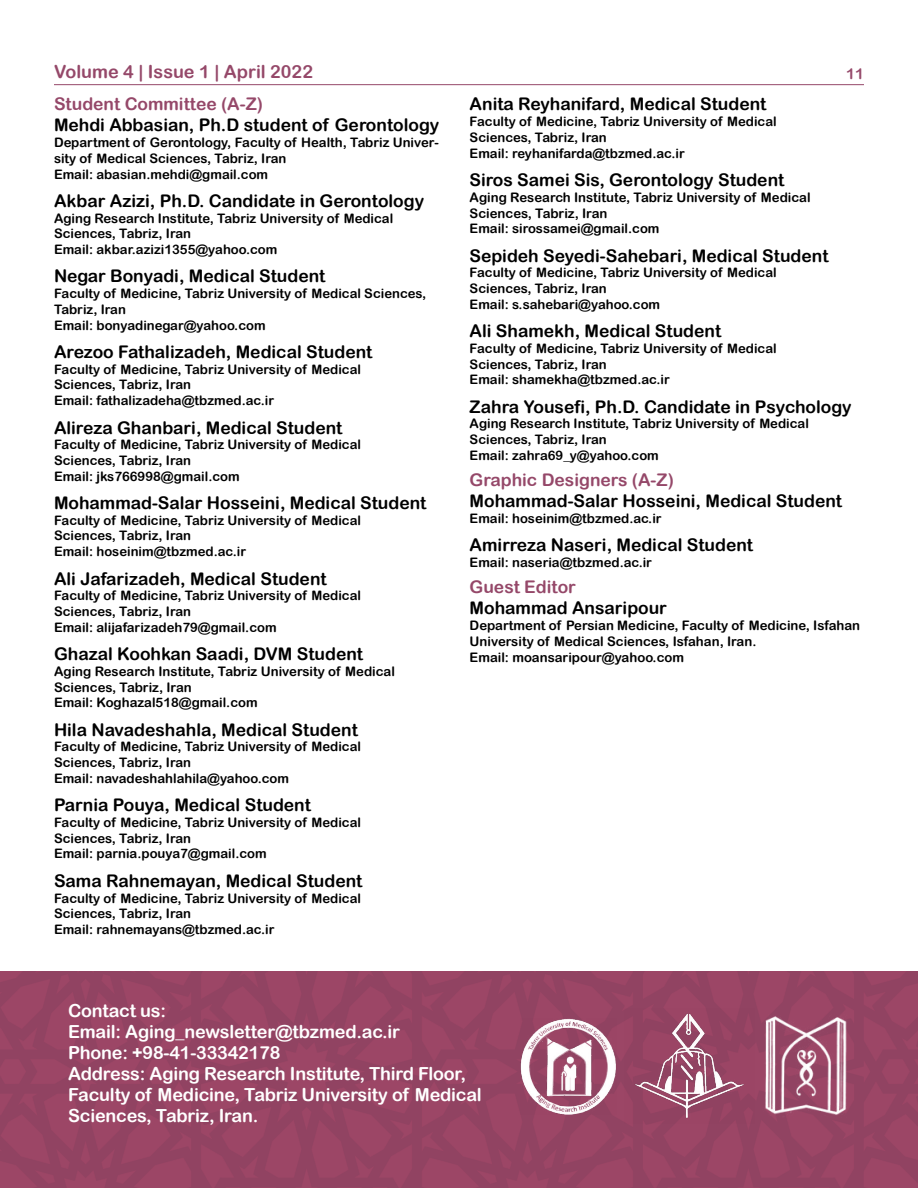
<style>
.page{position:relative;width:918px;height:1188px;background:#fff}
.page>*{position:absolute;margin:0;border:0;box-sizing:border-box;transform-origin:0 0}
.t1{font:18px/21px "Arial Rounded MT Bold";letter-spacing:-.01em;color:#fff}
.t2{font:18px "Arial Rounded MT Bold";color:#954869}
.t3{font:17.4px "Arial Rounded MT Bold";color:#000}
.t4{font:17.4px "Arial Rounded MT Bold";color:#954869}
.t5{font:15px "Arial Rounded MT Bold";color:#954869}
.t6{font:13.2px/15.8px "Arial Rounded MT Bold";color:#000}
.t7{font:13.05px/15.8px "Arial Rounded MT Bold";color:#000}
</style>
<div class="page">
<div style="left:0;top:971px;width:918px;height:217px;background:#954363"></div>
<hr style="left:54px;top:84px;width:810px;height:1px;background:#954869">
<img style="left:754px;top:1015px;width:127px;height:103px">
<img style="left:520px;top:1018px;width:97px;height:96px">
<img style="left:624px;top:1009px;width:130px;height:115px">
<h1 class="t2" style="left:54px;top:61px;width:261px">Volume 4 | Issue 1 | April 2022</h1>
<p class="t5" style="left:846px;top:65px;width:19px">11</p>
<h2 class="t4" style="left:54px;top:94px;width:211px">Student Committee (A-Z)</h2>
<h2 class="t3" style="left:54px;top:115px;width:387px">Mehdi Abbasian, Ph.D student of Gerontology</h2>
<p class="t7" style="left:54px;top:134px;width:386px">Department of Gerontology, Faculty of Health, Tabriz Univer&shy;sity of Medical Sciences, Tabriz, Iran<br>Email: abasian.mehdi@gmail.com</p>
<h2 class="t3" style="left:54px;top:190px;width:372px">Akbar Azizi, Ph.D. Candidate in Gerontology</h2>
<p class="t7" style="left:54px;top:210px;width:341px">Aging Research Institute, Tabriz University of Medical<br>Sciences, Tabriz, Iran<br>Email: akbar.azizi1355@yahoo.com</p>
<h2 class="t3" style="left:54px;top:266px;width:273px">Negar Bonyadi, Medical Student</h2>
<p class="t7" style="left:54px;top:286px;width:374px">Faculty of Medicine, Tabriz University of Medical Sciences,<br>Tabriz, Iran<br>Email: bonyadinegar@yahoo.com</p>
<h2 class="t3" style="left:54px;top:342px;width:320px">Arezoo Fathalizadeh, Medical Student</h2>
<p class="t7" style="left:54px;top:361px;width:309px">Faculty of Medicine, Tabriz University of Medical<br>Sciences, Tabriz, Iran<br>Email: fathalizadeha@tbzmed.ac.ir</p>
<h2 class="t3" style="left:54px;top:417px;width:290px">Alireza Ghanbari, Medical Student</h2>
<p class="t7" style="left:54px;top:437px;width:309px">Faculty of Medicine, Tabriz University of Medical<br>Sciences, Tabriz, Iran<br>Email: jks766998@gmail.com</p>
<h2 class="t3" style="left:54px;top:493px;width:374px">Mohammad-Salar Hosseini, Medical Student</h2>
<p class="t7" style="left:54px;top:512px;width:309px">Faculty of Medicine, Tabriz University of Medical<br>Sciences, Tabriz, Iran<br>Email: hoseinim@tbzmed.ac.ir</p>
<h2 class="t3" style="left:54px;top:568px;width:274px">Ali Jafarizadeh, Medical Student</h2>
<p class="t7" style="left:54px;top:588px;width:309px">Faculty of Medicine, Tabriz University of Medical<br>Sciences, Tabriz, Iran<br>Email: alijafarizadeh79@gmail.com</p>
<h2 class="t3" style="left:54px;top:644px;width:311px">Ghazal Koohkan Saadi, DVM Student</h2>
<p class="t6" style="left:54px;top:663px;width:343px">Aging Research Institute, Tabriz University of Medical<br>Sciences, Tabriz, Iran</p>
<p class="t7" style="left:54px;top:695px;width:205px">Email: Koghazal518@gmail.com</p>
<h2 class="t3" style="left:54px;top:719px;width:305px">Hila Navadeshahla, Medical Student</h2>
<p class="t7" style="left:54px;top:739px;width:309px">Faculty of Medicine, Tabriz University of Medical<br>Sciences, Tabriz, Iran<br>Email: navadeshahlahila@yahoo.com</p>
<h2 class="t3" style="left:54px;top:795px;width:259px">Parnia Pouya, Medical Student</h2>
<p class="t7" style="left:54px;top:814px;width:309px">Faculty of Medicine, Tabriz University of Medical<br>Sciences, Tabriz, Iran<br>Email: parnia.pouya7@gmail.com</p>
<h2 class="t3" style="left:54px;top:870px;width:310px">Sama Rahnemayan, Medical Student</h2>
<p class="t7" style="left:54px;top:890px;width:309px">Faculty of Medicine, Tabriz University of Medical<br>Sciences, Tabriz, Iran<br>Email: rahnemayans@tbzmed.ac.ir</p>
<h2 class="t3" style="left:470px;top:94px;width:298px">Anita Reyhanifard, Medical Student</h2>
<p class="t7" style="left:470px;top:114px;width:309px">Faculty of Medicine, Tabriz University of Medical<br>Sciences, Tabriz, Iran<br>Email: reyhanifarda@tbzmed.ac.ir</p>
<h2 class="t3" style="left:470px;top:170px;width:316px">Siros Samei Sis, Gerontology Student</h2>
<p class="t6" style="left:470px;top:189px;width:343px">Aging Research Institute, Tabriz University of Medical<br>Sciences, Tabriz, Iran</p>
<p class="t7" style="left:470px;top:221px;width:191px">Email: sirossamei@gmail.com</p>
<h2 class="t3" style="left:470px;top:245px;width:360px">Sepideh Seyedi-Sahebari, Medical Student</h2>
<p class="t7" style="left:470px;top:265px;width:309px">Faculty of Medicine, Tabriz University of Medical<br>Sciences, Tabriz, Iran<br>Email: s.sahebari@yahoo.com</p>
<h2 class="t3" style="left:470px;top:321px;width:253px">Ali Shamekh, Medical Student</h2>
<p class="t7" style="left:470px;top:340px;width:309px">Faculty of Medicine, Tabriz University of Medical<br>Sciences, Tabriz, Iran<br>Email: shamekha@tbzmed.ac.ir</p>
<h2 class="t3" style="left:470px;top:396px;width:384px">Zahra Yousefi, Ph.D. Candidate in Psychology</h2>
<p class="t7" style="left:470px;top:416px;width:341px">Aging Research Institute, Tabriz University of Medical<br>Sciences, Tabriz, Iran<br>Email: zahra69_y@yahoo.com</p>
<h2 class="t4" style="left:470px;top:470px;width:206px">Graphic Designers (A-Z)</h2>
<h2 class="t3" style="left:470px;top:491px;width:374px">Mohammad-Salar Hosseini, Medical Student</h2>
<p class="t7" style="left:470px;top:510px;width:194px">Email: hoseinim@tbzmed.ac.ir</p>
<h2 class="t3" style="left:470px;top:535px;width:285px">Amirreza Naseri, Medical Student</h2>
<p class="t7" style="left:470px;top:554px;width:184px">Email: naseria@tbzmed.ac.ir</p>
<h2 class="t4" style="left:470px;top:577px;width:108px">Guest Editor</h2>
<h2 class="t3" style="left:470px;top:598px;width:199px">Mohammad Ansaripour</h2>
<p class="t6" style="left:470px;top:617px;width:392px">Department of Persian Medicine, Faculty of Medicine, Isfahan<br>University of Medical Sciences, Isfahan, Iran.<br>Email: moansaripour@yahoo.com</p>
<h1 class="t1" style="left:68px;top:1000px;width:415px">Contact us:<br>Email: Aging_newsletter@tbzmed.ac.ir<br>Phone: +98-41-33342178<br>Address: Aging Research Institute, Third Floor, Faculty of Medicine, Tabriz University of Medical Sciences, Tabriz, Iran.</h1>
</div>
